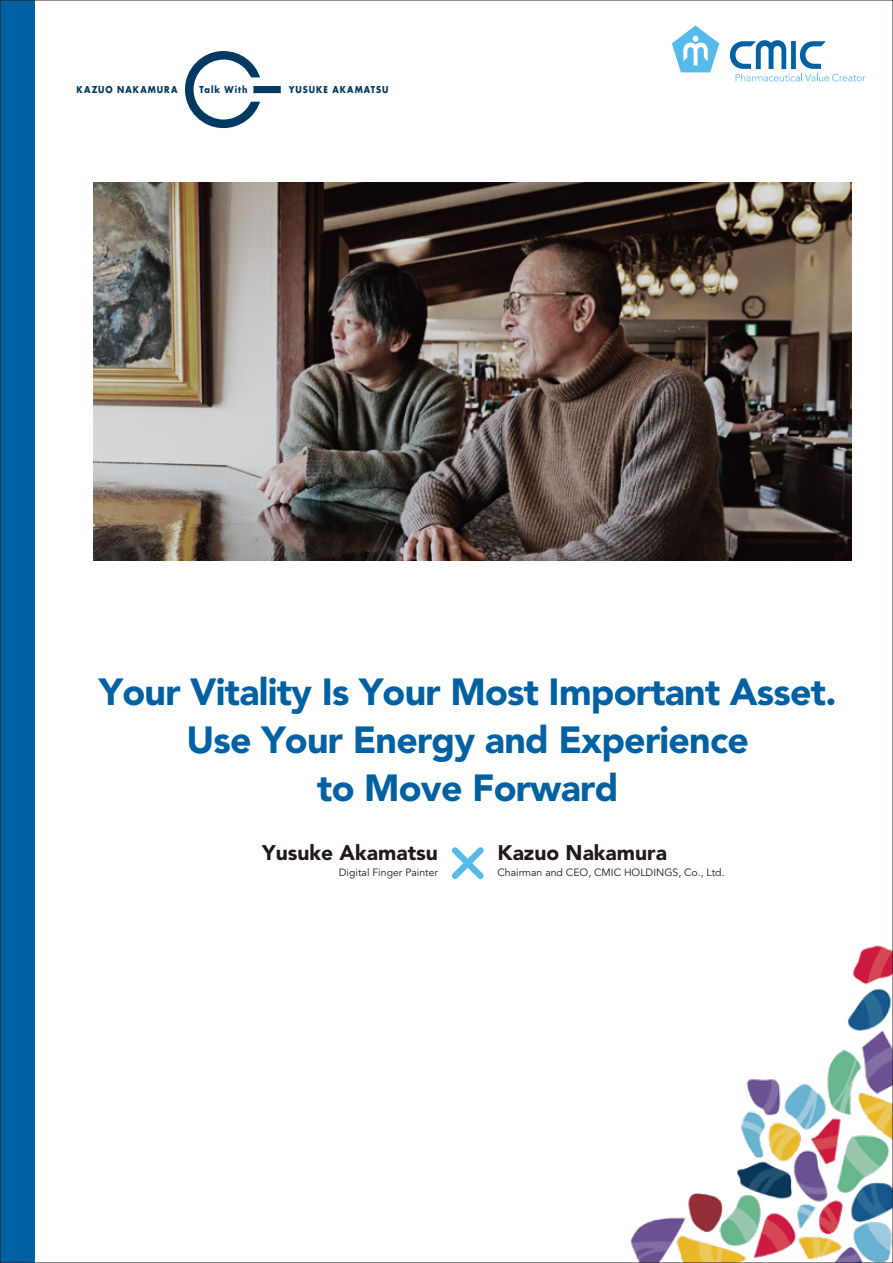
<style>
.page{position:relative;width:893px;height:1263px;background:#fff}
.page>*{position:absolute;margin:0;border:0;box-sizing:border-box;transform-origin:0 0}
.t1{font:900 37.5px/48px "Avenir";letter-spacing:-.02em;color:#0061a2;text-align:center}
.t2{font:900 21px "Avenir";color:#221815}
.t3{font:10.5px "Avenir";color:#221815}
.t4{font:700 9.3px "Futura";letter-spacing:.12em;color:#003962;scale:.89 1}
</style>
<div class="page">
<div style="left:0;top:0;width:34px;height:1263px;background:#0061a2"></div>
<svg style="left:730px;top:40px;width:136px;height:41px"></svg>
<svg style="left:672px;top:26px;width:47px;height:46px"></svg>
<img style="left:631px;top:945px;width:260px;height:316px">
<img style="left:94px;top:183px;width:757px;height:378px">
<svg style="left:185px;top:51px;width:96px;height:77px"></svg>
<svg style="left:451px;top:847px;width:33px;height:32px"></svg>
<p class="t4" style="left:77px;top:84px;width:115px">KAZUO NAKAMURA</p>
<p class="t4" style="left:200px;top:84px;width:55px">Talk With</p>
<p class="t4" style="left:289px;top:84px;width:114px">YUSUKE AKAMATSU</p>
<p class="t1" style="left:99px;top:668px;width:739px">Your Vitality Is Your Most Important Asset.<br>Use Your Energy and Experience<br>to Move Forward</p>
<p class="t2" style="left:262px;top:840px;width:177px">Yusuke Akamatsu</p>
<p class="t3" style="left:339px;top:865px;width:101px">Digital Finger Painter</p>
<p class="t2" style="left:497px;top:840px;width:171px">Kazuo Nakamura</p>
<p class="t3" style="left:497px;top:865px;width:229px">Chairman and CEO, CMIC HOLDINGS, Co., Ltd.</p>
</div>
